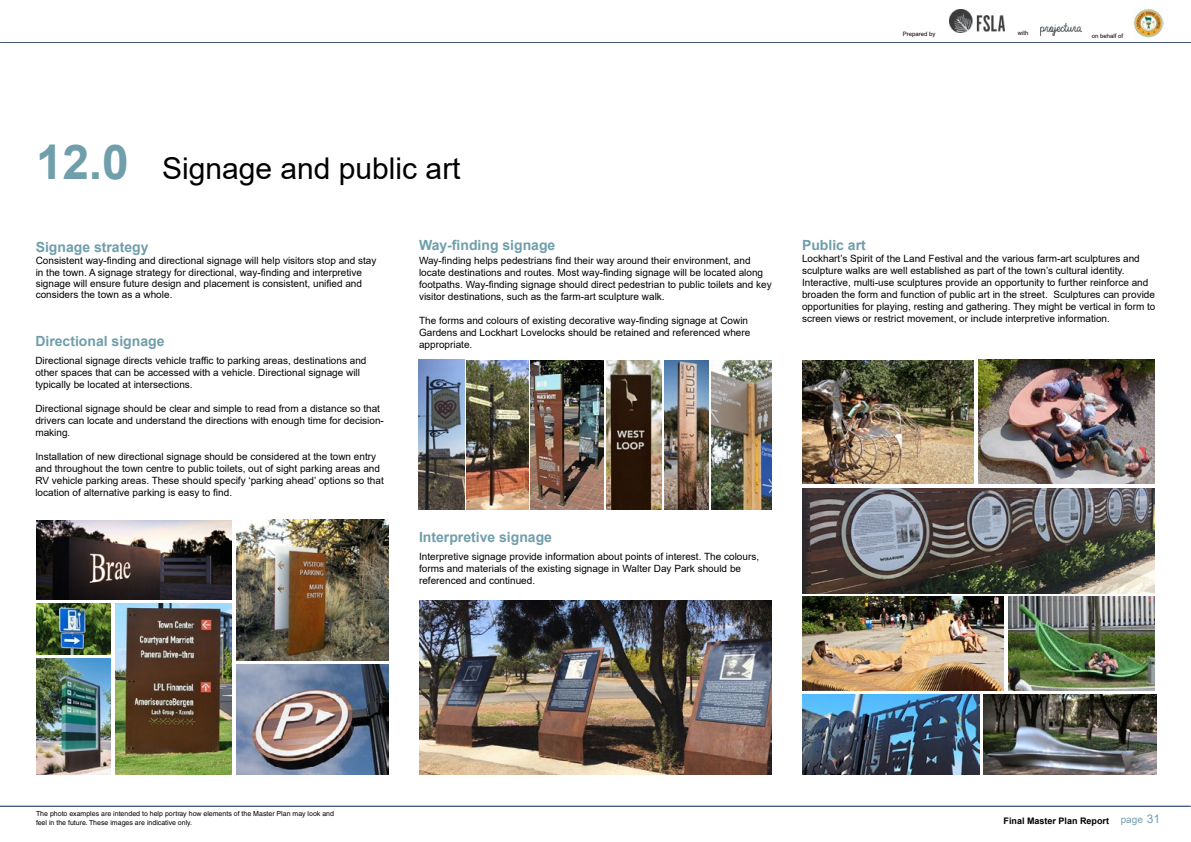
<style>
.page{position:relative;width:1191px;height:842px;background:#fff}
.page>*{position:absolute;margin:0;border:0;box-sizing:border-box;transform-origin:0 0}
.t1{font:700 48px "Arial";color:#709eab}
.t2{font:30px "Arial";color:#000}
.t3{font:700 14px "Arial";color:#709eab}
.t4{font:10px/12px "Arial";color:#000}
.t5{font:10px "Arial";color:#709eab}
.t6{font:700 9px "Arial";color:#000}
.t7{font:7px/9px "Helvetica";color:#000}
.t8{font:6px "Arial";color:#000}
.s1{font-size:12px}
</style>
<div class="page">
<img style="left:418px;top:360px;width:46px;height:149px">
<img style="left:467px;top:360px;width:61px;height:150px">
<img style="left:664px;top:360px;width:45px;height:150px">
<img style="left:711px;top:360px;width:60px;height:149px">
<img style="left:36px;top:521px;width:195px;height:79px">
<img style="left:237px;top:664px;width:151px;height:110px">
<img style="left:115px;top:603px;width:116px;height:171px">
<img style="left:36px;top:604px;width:75px;height:51px">
<img style="left:36px;top:659px;width:75px;height:115px">
<img style="left:237px;top:520px;width:151px;height:140px">
<img style="left:606px;top:360px;width:55px;height:150px">
<img style="left:531px;top:360px;width:72px;height:149px">
<img style="left:419px;top:600px;width:353px;height:174px">
<img style="left:802px;top:360px;width:171px;height:124px">
<img style="left:983px;top:695px;width:173px;height:79px">
<img style="left:978px;top:359px;width:177px;height:125px">
<img style="left:802px;top:488px;width:353px;height:106px">
<img style="left:802px;top:695px;width:177px;height:79px">
<img style="left:1008px;top:597px;width:147px;height:93px">
<img style="left:802px;top:597px;width:201px;height:93px">
<hr style="left:0;top:806px;width:1191px;height:1px;background:#40567b">
<img style="left:949px;top:10px;width:55px;height:23px">
<img style="left:1134px;top:9px;width:29px;height:29px">
<hr style="left:0;top:42px;width:1191px;height:1px;background:#40567b">
<img style="left:1040px;top:24px;width:41px;height:11px">
<p class="t8" style="left:1017px;top:29px;width:12px">with</p>
<p class="t8" style="left:902px;top:30px;width:34px">Prepared by</p>
<p class="t8" style="left:1091px;top:31px;width:33px">on behalf of</p>
<h1 class="t1" style="left:36px;top:128px;width:94px">12.0</h1>
<h2 class="t2" style="left:162px;top:147px;width:300px">Signage and public art</h2>
<h3 class="t3" style="left:36px;top:237px;width:114px">Signage strategy</h3>
<p class="t4" style="left:36px;top:255px;width:342px">Consistent way-finding and directional signage will help visitors stop and stay in the town. A signage strategy for directional, way-finding and interpretive</p>
<p class="t4" style="left:36px;top:278px;width:328px;line-height:11px">signage will ensure future design and placement is consistent, unified and considers the town as a whole.</p>
<h3 class="t3" style="left:35px;top:331px;width:131px">Directional signage</h3>
<p class="t4" style="left:35px;top:355px;width:333px">Directional signage directs vehicle traffic to parking areas, destinations and other spaces that can be accessed with a vehicle. Directional signage will typically be located at intersections.</p>
<p class="t4" style="left:35px;top:403px;width:350px">Directional signage should be clear and simple to read from a distance so that drivers can locate and understand the directions with enough time for decision&shy;making.</p>
<p class="t4" style="left:35px;top:451px;width:350px">Installation of new directional signage should be considered at the town entry and throughout the town centre to public toilets, out of sight parking areas and RV vehicle parking areas. These should specify ‘parking ahead’ options so that location of alternative parking is easy to find.</p>
<h3 class="t3" style="left:419px;top:235px;width:138px">Way-finding signage</h3>
<p class="t4" style="left:419px;top:255px;width:354px">Way-finding helps pedestrians find their way around their environment, and locate destinations and routes. Most way-finding signage will be located along footpaths. Way-finding signage should direct pedestrian to public toilets and key visitor destinations, such as the farm-art sculpture walk.</p>
<p class="t4" style="left:419px;top:315px;width:333px">The forms and colours of existing decorative way-finding signage at Cowin<br>Gardens and Lockhart Lovelocks should be retained and referenced where appropriate.</p>
<h3 class="t3" style="left:419px;top:527px;width:135px">Interpretive signage</h3>
<p class="t4" style="left:419px;top:550px;width:342px">Interpretive signage provide information about points of interest. The colours, forms and materials of the existing signage in Walter Day Park should be referenced and continued.</p>
<h3 class="t3" style="left:802px;top:235px;width:65px">Public art</h3>
<p class="t4" style="left:802px;top:253px;width:355px">Lockhart’s Spirit of the Land Festival and the various farm-art sculptures and sculpture walks are well established as part of the town’s cultural identity.<br>Interactive, multi-use sculptures provide an opportunity to further reinforce and broaden the form and function of public art in the street. Sculptures can provide opportunities for playing, resting and gathering. They might be vertical in form to screen views or restrict movement, or include interpretive information.</p>
<p class="t7" style="left:36px;top:809px;width:299px">The photo examples are intended to help portray how elements of the Master Plan may look and feel in the future. These images are indicative only.</p>
<p class="t6" style="left:1003px;top:815px;width:107px">Final Master Plan Report</p>
<p class="t5" style="left:1120px;top:813px;width:41px">page <span class="s1">31</span></p>
</div>
